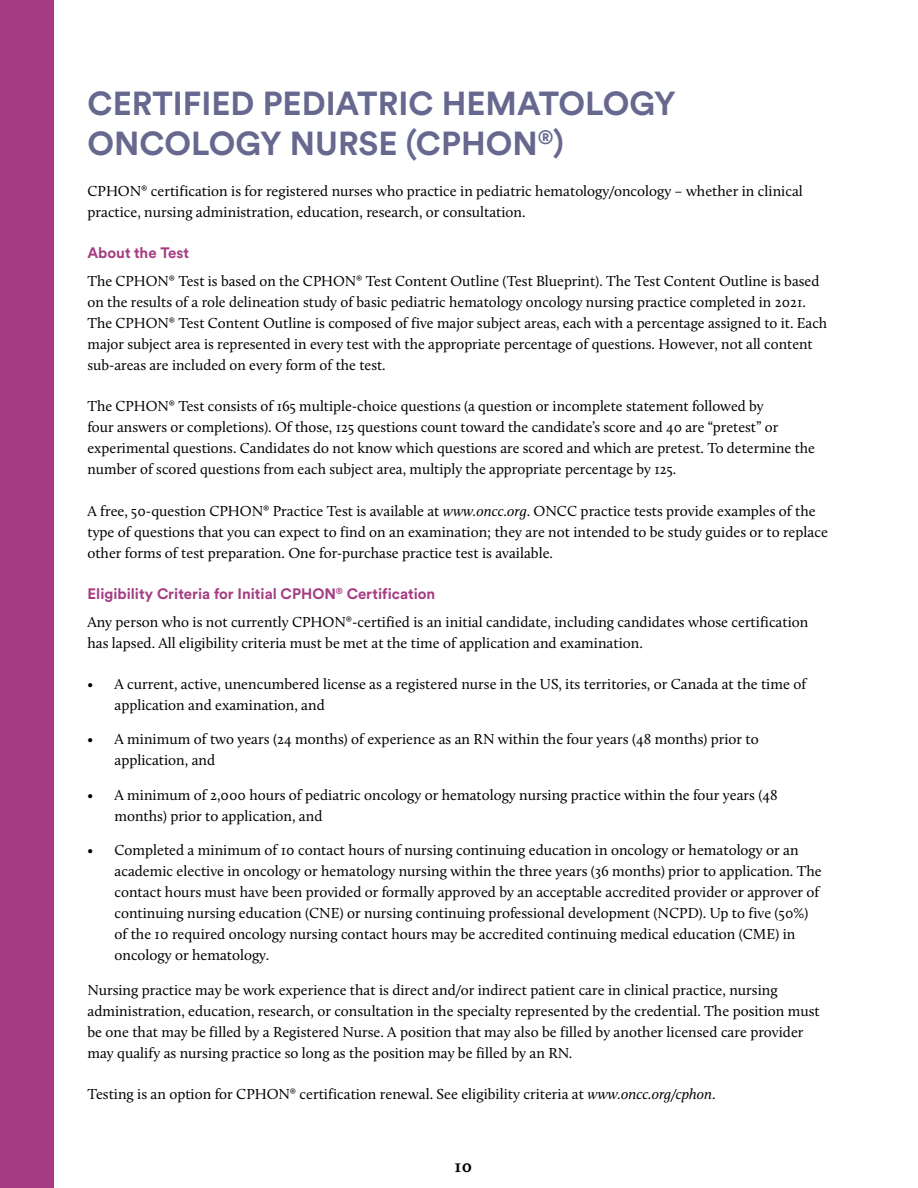
<style>
.page{position:relative;width:918px;height:1188px;background:#fff}
.page>*{position:absolute;margin:0;border:0;box-sizing:border-box;transform-origin:0 0}
.t1{font:700 33px/39.6px "Circular Std";color:#67688f}
.t2{font:700 18px "Calluna";color:#000}
.t3{font:15px/21px "Calluna";color:#000}
.t4{font:700 15px "Circular Std";color:#a53c82}
.s1{font-style:italic}
</style>
<div class="page">
<div style="left:0;top:0;width:54px;height:1188px;background:#a53c82"></div>
<h1 class="t1" style="left:87px;top:83px;width:590px">CERTIFIED PEDIATRIC HEMATOLOGY<br>ONCOLOGY NURSE (CPHON<sup>®</sup>)</h1>
<p class="t3" style="left:87px;top:180px;width:717px">CPHON® certification is for registered nurses who practice in pediatric hematology/oncology – whether in clinical practice, nursing administration, education, research, or consultation.</p>
<p class="t4" style="left:87px;top:243px;width:103px">About the Test</p>
<p class="t3" style="left:87px;top:270px;width:741px">The CPHON® Test is based on the CPHON® Test Content Outline (Test Blueprint). The Test Content Outline is based on the results of a role delineation study of basic pediatric hematology oncology nursing practice completed in 2021.<br>The CPHON® Test Content Outline is composed of five major subject areas, each with a percentage assigned to it. Each major subject area is represented in every test with the appropriate percentage of questions. However, not all content sub-areas are included on every form of the test.</p>
<p class="t3" style="left:87px;top:396px;width:729px">The CPHON® Test consists of 165 multiple-choice questions (a question or incomplete statement followed by<br>four answers or completions). Of those, 125 questions count toward the candidate’s score and 40 are “pretest” or experimental questions. Candidates do not know which questions are scored and which are pretest. To determine the number of scored questions from each subject area, multiply the appropriate percentage by 125.</p>
<p class="t3" style="left:87px;top:500px;width:742px">A free, 50-question CPHON® Practice Test is available at <span class="s1">www.oncc.org</span>. ONCC practice tests provide examples of the type of questions that you can expect to find on an examination; they are not intended to be study guides or to replace other forms of test preparation. One for-purchase practice test is available.</p>
<p class="t4" style="left:87px;top:584px;width:349px">Eligibility Criteria for Initial CPHON<sup>®</sup> Certification</p>
<p class="t3" style="left:87px;top:611px;width:722px">Any person who is not currently CPHON®-certified is an initial candidate, including candidates whose certification has lapsed. All eligibility criteria must be met at the time of application and examination.</p>
<p class="t3" style="left:114px;top:673px;width:693px;text-indent:-27px">• A current, active, unencumbered license as a registered nurse in the US, its territories, or Canada at the time of application and examination, and</p>
<p class="t3" style="left:114px;top:729px;width:646px;text-indent:-27px">• A minimum of two years (24 months) of experience as an RN within the four years (48 months) prior to application, and</p>
<p class="t3" style="left:114px;top:784px;width:665px;text-indent:-27px">• A minimum of 2,000 hours of pediatric oncology or hematology nursing practice within the four years (48 months) prior to application, and</p>
<p class="t3" style="left:114px;top:840px;width:709px;text-indent:-27px">• Completed a minimum of 10 contact hours of nursing continuing education in oncology or hematology or an academic elective in oncology or hematology nursing within the three years (36 months) prior to application. The contact hours must have been provided or formally approved by an acceptable accredited provider or approver of continuing nursing education (CNE) or nursing continuing professional development (NCPD). Up to five (50%) of the 10 required oncology nursing contact hours may be accredited continuing medical education (CME) in oncology or hematology.</p>
<p class="t3" style="left:87px;top:979px;width:734px">Nursing practice may be work experience that is direct and/or indirect patient care in clinical practice, nursing administration, education, research, or consultation in the specialty represented by the credential. The position must be one that may be filled by a Registered Nurse. A position that may also be filled by another licensed care provider may qualify as nursing practice so long as the position may be filled by an RN.</p>
<p class="t3" style="left:87px;top:1083px;width:630px">Testing is an option for CPHON® certification renewal. See eligibility criteria at <span class="s1">www.oncc.org/cphon</span>.</p>
<p class="t2" style="left:455px;top:1154px;width:19px">10</p>
</div>
